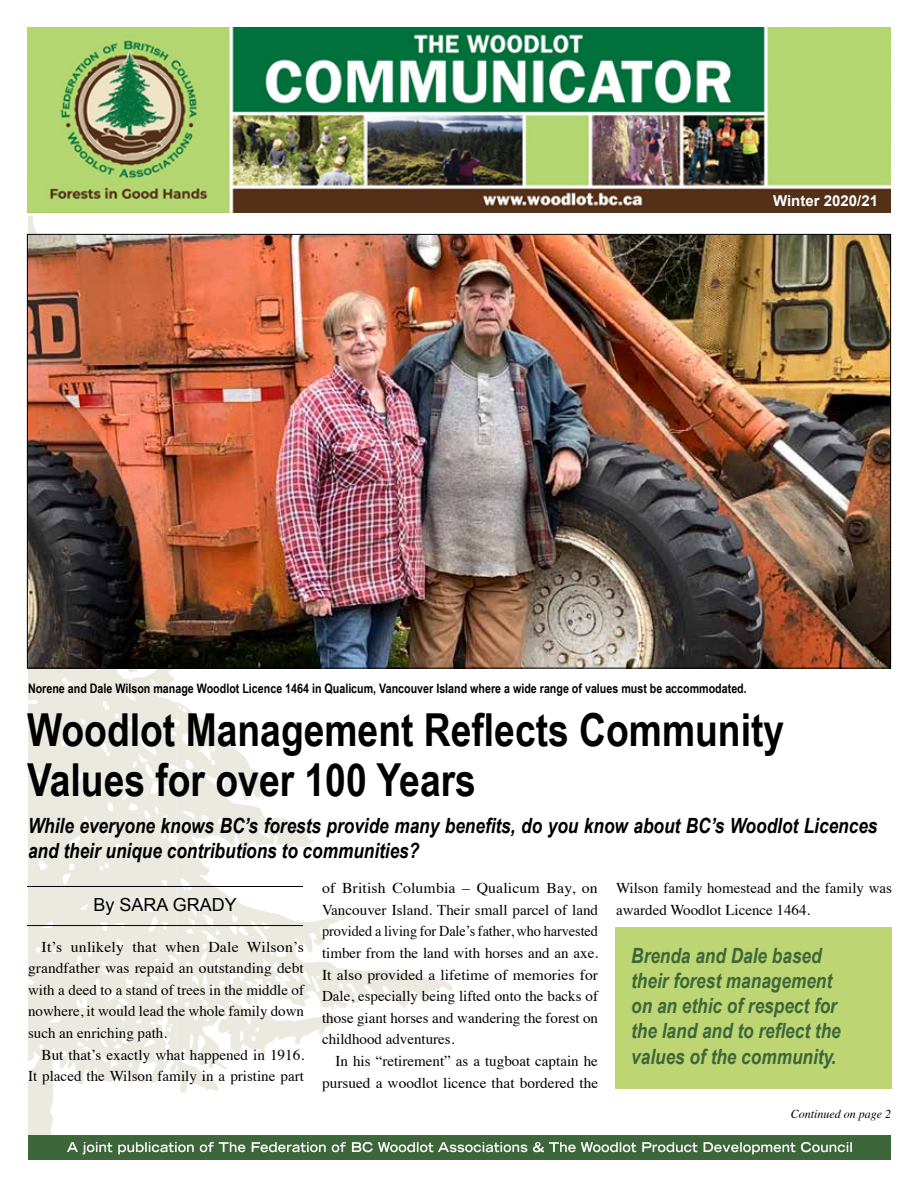
<style>
.page{position:relative;width:918px;height:1188px;background:#fff}
.page>*{position:absolute;margin:0;border:0;box-sizing:border-box;transform-origin:0 0}
.t1{font:700 45.45px/49.9px "Arial Narrow";color:#000}
.t2{font:italic 700 21px/25.2px "Arial Narrow";color:#000}
.t3{font:italic 700 21px/25.2px "Arial Narrow";color:#3d673a}
.t4{font:18px "Arial";color:#000}
.t5{font:15px/21.6px "Times";color:#000;text-align:justify;scale:1.05 1}
.t6{font:15px/21.6px "Times";color:#000;text-align:right}
.t7{font:700 15px "Arial";color:#fff}
.t8{font:700 13.05px "Arial Narrow";color:#000}
.t9{font:italic 12px "Times";color:#000}
</style>
<div class="page">
<svg style="left:315px;top:912px;width:138px;height:123px"></svg>
<svg style="left:28px;top:668px;width:287px;height:467px;fill:#ece9e0"></svg>
<svg style="left:28px;top:216px;width:149px;height:18px"></svg>
<div style="left:28px;top:1135px;width:863px;height:25px;background:#3d673a"></div>
<svg style="left:67px;top:1142px;width:785px;height:12px"></svg>
<img style="left:27px;top:27px;width:864px;height:186px">
<img style="left:29px;top:236px;width:860px;height:430px">
<hr style="left:27px;top:886px;width:276px;height:1px;background:#000">
<hr style="left:27px;top:925px;width:276px;height:1px;background:#000">
<div style="left:616px;top:927px;width:276px;height:162px;background:#bdd673"></div>
<p class="t7" style="left:773px;top:191px;width:106px">Winter 2020/21</p>
<p class="t8" style="left:28px;top:678px;width:720px">Norene and Dale Wilson manage Woodlot Licence 1464 in Qualicum, Vancouver Island where a wide range of values must be accommodated.</p>
<h1 class="t1" style="left:27px;top:703px;width:759px">Woodlot Management Reflects Community<br>Values for over 100 Years</h1>
<h2 class="t2" style="left:28px;top:812px;width:851px">While everyone knows BC’s forests provide many benefits, do you know about BC’s Woodlot Licences and their unique contributions to communities?</h2>
<p class="t4" style="left:94px;top:893px;width:145px">By SARA GRADY</p>
<p class="t5" style="left:28px;top:935px;width:264px;text-indent:14px">It’s unlikely that when Dale Wilson’s grandfather was repaid an outstanding debt with a deed to a stand of trees in the middle of nowhere, it would lead the whole family down such an enriching path.</p>
<p class="t6" style="left:28px;top:1043px;width:278px">But that’s exactly what happened in 1916.<br>It placed the Wilson family in a pristine part</p>
<p class="t5" style="left:322px;top:876px;width:264px">of British Columbia – Qualicum Bay, on Vancouver Island. Their small parcel of land provided a living for Dale’s father, who harvested timber from the land with horses and an axe.<br>It also provided a lifetime of memories for Dale, especially being lifted onto the backs of those giant horses and wandering the forest on childhood adventures.</p>
<p class="t6" style="left:322px;top:1049px;width:278px">In his “retirement” as a tugboat captain he pursued a woodlot licence that bordered the</p>
<p class="t6" style="left:616px;top:876px;width:277px;text-align:left">Wilson family homestead and the family was awarded Woodlot Licence 1464.</p>
<h2 class="t3" style="left:631px;top:942px;width:211px">Brenda and Dale based their forest management on an ethic of respect for the land and to reflect the values of the community.</h2>
<p class="t9" style="left:791px;top:1103px;width:102px">Continued on page 2</p>
</div>
